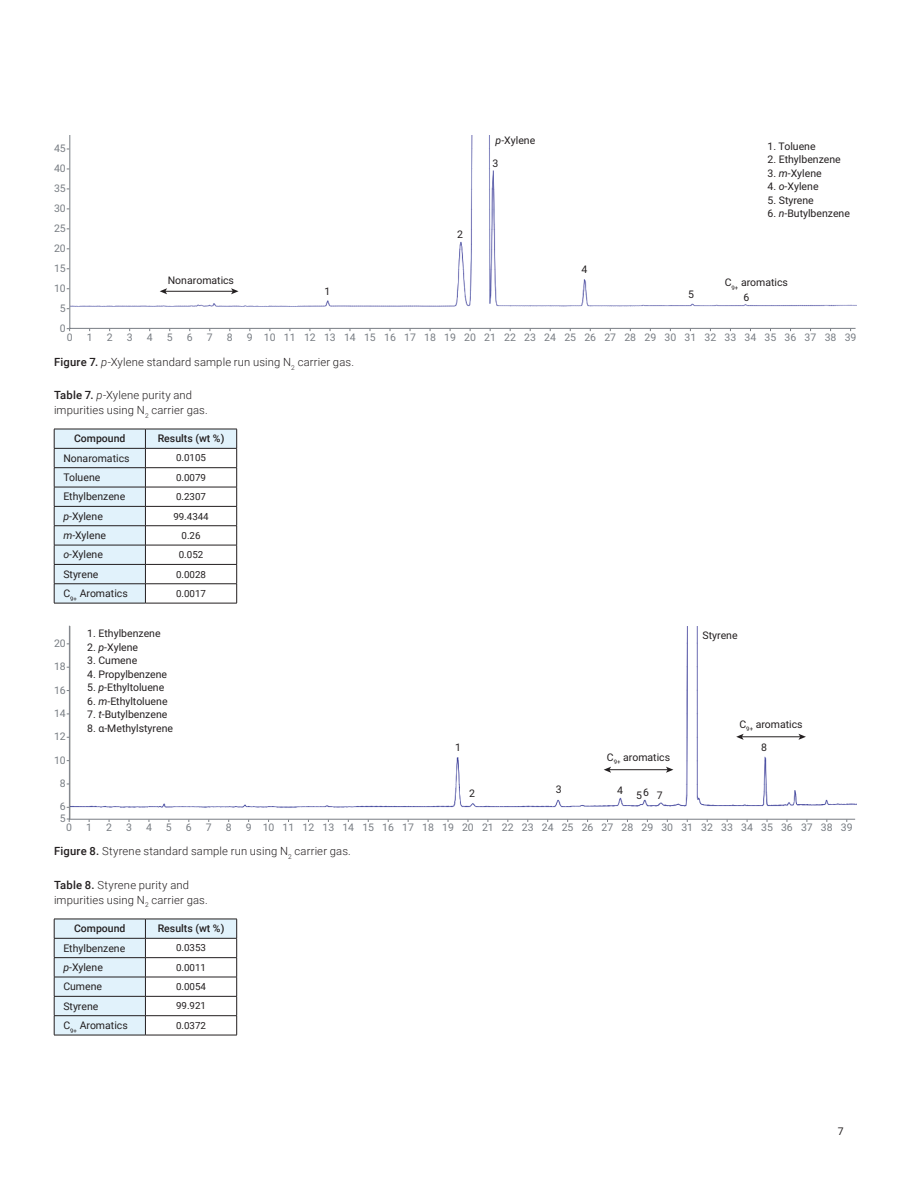
<style>
.page{position:relative;width:918px;height:1188px;background:#fff}
.page>*{position:absolute;margin:0;border:0;box-sizing:border-box;transform-origin:0 0}
.t1{font:300 11.25px/15px "Roboto";letter-spacing:.015em;color:#231f20}
.Table_text{font:10.5px "Roboto";color:#231f20}
.t2{font:10.5px "Roboto";color:#787d83}
.Table_header{font:500 10.5px "Roboto";color:#231f20}
.Table_text_small_cen{font:9.75px "Roboto";color:#231f20}
.s1{font-style:italic}
.s2{font-weight:500}
</style>
<div class="page">
<img style="left:70px;top:135px;width:787px;height:191px">
<hr style="left:69px;top:135px;width:1px;height:193px;background:#787d83">
<hr style="left:70px;top:328px;width:785px;height:1px;background:#787d83">
<hr style="left:165px;top:291px;width:68px;height:1px;background:#231f20">
<svg style="left:160px;top:288px;width:7px;height:6px"></svg>
<svg style="left:231px;top:288px;width:8px;height:6px"></svg>
<img style="left:70px;top:626px;width:787px;height:192px">
<hr style="left:69px;top:626px;width:1px;height:193px;background:#787d83">
<hr style="left:70px;top:819px;width:785px;height:1px;background:#787d83">
<hr style="left:609px;top:769px;width:59px;height:1px;background:#231f20">
<svg style="left:604px;top:767px;width:7px;height:6px"></svg>
<svg style="left:666px;top:767px;width:7px;height:6px"></svg>
<hr style="left:742px;top:736px;width:59px;height:1px;background:#231f20">
<svg style="left:736px;top:734px;width:8px;height:6px"></svg>
<svg style="left:798px;top:734px;width:8px;height:6px"></svg>
<hr style="left:54px;top:603px;width:91px;height:1px;background:#231f20">
<hr style="left:145px;top:603px;width:92px;height:1px;background:#231f20">
<svg style="left:54px;top:429px;width:183px;height:174px"></svg>
<hr style="left:54px;top:448px;width:91px;height:1px;background:#231f20">
<hr style="left:145px;top:448px;width:92px;height:1px;background:#231f20">
<hr style="left:54px;top:1035px;width:91px;height:1px;background:#231f20">
<hr style="left:145px;top:1035px;width:92px;height:1px;background:#231f20">
<svg style="left:54px;top:919px;width:183px;height:116px"></svg>
<hr style="left:54px;top:938px;width:91px;height:1px;background:#231f20">
<hr style="left:145px;top:938px;width:92px;height:1px;background:#231f20">
<p class="t2" style="left:54px;top:142px;width:13px">45</p>
<p class="t2" style="left:54px;top:162px;width:13px">40</p>
<p class="t2" style="left:54px;top:182px;width:13px">35</p>
<p class="t2" style="left:54px;top:202px;width:13px">30</p>
<p class="t2" style="left:54px;top:222px;width:13px">25</p>
<p class="t2" style="left:54px;top:242px;width:13px">20</p>
<p class="t2" style="left:54px;top:262px;width:13px">15</p>
<p class="t2" style="left:54px;top:282px;width:13px">10</p>
<p class="t2" style="left:60px;top:302px;width:7px">5</p>
<p class="Table_text" style="left:168px;top:274px;width:68px">Nonaromatics</p>
<p class="Table_text" style="left:325px;top:285px;width:7px">1</p>
<p class="Table_text" style="left:457px;top:228px;width:7px">2</p>
<p class="Table_text" style="left:496px;top:134px;width:41px"><span class="s1">p</span>-Xylene</p>
<p class="Table_text" style="left:768px;top:140px;width:50px">1. Toluene</p>
<p class="Table_text" style="left:768px;top:153px;width:75px">2. Ethylbenzene</p>
<p class="Table_text" style="left:768px;top:167px;width:56px">3. <span class="s1">m</span>-Xylene</p>
<p class="Table_text" style="left:768px;top:180px;width:53px">4. <span class="s1">o</span>-Xylene</p>
<p class="Table_text" style="left:768px;top:194px;width:48px">5. Styrene</p>
<p class="Table_text" style="left:768px;top:207px;width:84px">6. <span class="s1">n</span>-Butylbenzene</p>
<p class="Table_text" style="left:493px;top:157px;width:7px">3</p>
<p class="Table_text" style="left:581px;top:263px;width:7px">4</p>
<p class="Table_text" style="left:725px;top:276px;width:65px">C<sub>9+</sub> aromatics</p>
<p class="Table_text" style="left:688px;top:289px;width:7px">5</p>
<p class="Table_text" style="left:743px;top:291px;width:7px">6</p>
<p class="t2" style="left:60px;top:322px;width:7px">0</p>
<p class="t2" style="left:67px;top:331px;width:7px">0</p>
<p class="t2" style="left:87px;top:331px;width:7px">1</p>
<p class="t2" style="left:107px;top:331px;width:7px">2</p>
<p class="t2" style="left:127px;top:331px;width:7px">3</p>
<p class="t2" style="left:147px;top:331px;width:7px">4</p>
<p class="t2" style="left:167px;top:331px;width:7px">5</p>
<p class="t2" style="left:187px;top:331px;width:7px">6</p>
<p class="t2" style="left:207px;top:331px;width:7px">7</p>
<p class="t2" style="left:227px;top:331px;width:7px">8</p>
<p class="t2" style="left:247px;top:331px;width:611px">9 10 11 12 13 14 15 16 17 18 19 20 21 22 23 24 25 26 27 28 29 30 31 32 33 34 35 36 37 38 39</p>
<p class="t1" style="left:54px;top:354px;width:302px"><span class="s2">Figure 7.</span> <span class="s1">p</span>-Xylene standard sample run using N<sub>2</sub> carrier gas.</p>
<p class="t1" style="left:54px;top:387px;width:155px"><span class="s2">Table 7.</span> <span class="s1">p</span>-Xylene purity and impurities using N<sub>2</sub> carrier gas.</p>
<p class="Table_header" style="left:74px;top:431px;width:53px">Compound</p>
<p class="Table_header" style="left:158px;top:431px;width:68px">Results (wt %)</p>
<p class="Table_text" style="left:63px;top:451px;width:68px">Nonaromatics</p>
<p class="Table_text_small_cen" style="left:176px;top:451px;width:31px">0.0105</p>
<p class="Table_text" style="left:63px;top:470px;width:39px">Toluene</p>
<p class="Table_text_small_cen" style="left:176px;top:471px;width:31px">0.0079</p>
<p class="Table_text" style="left:63px;top:489px;width:63px">Ethylbenzene</p>
<p class="Table_text_small_cen" style="left:176px;top:490px;width:31px">0.2307</p>
<p class="Table_text" style="left:63px;top:509px;width:41px"><span class="s1">p</span>-Xylene</p>
<p class="Table_text_small_cen" style="left:173px;top:509px;width:37px">99.4344</p>
<p class="Table_text" style="left:63px;top:528px;width:44px"><span class="s1">m</span>-Xylene</p>
<p class="Table_text_small_cen" style="left:182px;top:529px;width:21px">0.26</p>
<p class="Table_text" style="left:63px;top:547px;width:41px"><span class="s1">o</span>-Xylene</p>
<p class="Table_text_small_cen" style="left:179px;top:548px;width:26px">0.052</p>
<p class="Table_text" style="left:63px;top:567px;width:37px">Styrene</p>
<p class="Table_text_small_cen" style="left:176px;top:567px;width:31px">0.0028</p>
<p class="Table_text" style="left:63px;top:586px;width:66px">C<sub>9+</sub> Aromatics</p>
<p class="Table_text_small_cen" style="left:176px;top:587px;width:31px">0.0017</p>
<p class="t2" style="left:54px;top:639px;width:13px">20</p>
<p class="t2" style="left:54px;top:662px;width:13px">18</p>
<p class="t2" style="left:54px;top:686px;width:13px">16</p>
<p class="t2" style="left:54px;top:709px;width:13px">14</p>
<p class="t2" style="left:54px;top:732px;width:13px">12</p>
<p class="t2" style="left:54px;top:756px;width:13px">10</p>
<p class="t2" style="left:60px;top:779px;width:7px">8</p>
<p class="t2" style="left:60px;top:803px;width:7px">6</p>
<p class="Table_text" style="left:87px;top:629px;width:75px">1. Ethylbenzene</p>
<p class="Table_text" style="left:703px;top:631px;width:37px">Styrene</p>
<p class="Table_text" style="left:87px;top:643px;width:52px">2. <span class="s1">p</span>-Xylene</p>
<p class="Table_text" style="left:87px;top:656px;width:52px">3. Cumene</p>
<p class="Table_text" style="left:87px;top:670px;width:81px">4. Propylbenzene</p>
<p class="Table_text" style="left:87px;top:683px;width:79px">5. <span class="s1">p</span>-Ethyltoluene</p>
<p class="Table_text" style="left:87px;top:697px;width:82px">6. <span class="s1">m</span>-Ethyltoluene</p>
<p class="Table_text" style="left:87px;top:710px;width:82px">7. <span class="s1">t</span>-Butylbenzene</p>
<p class="Table_text" style="left:87px;top:724px;width:87px">8. α-Methylstyrene</p>
<p class="Table_text" style="left:739px;top:720px;width:65px">C<sub>9+</sub> aromatics</p>
<p class="Table_text" style="left:455px;top:743px;width:7px">1</p>
<p class="Table_text" style="left:469px;top:790px;width:7px">2</p>
<p class="Table_text" style="left:607px;top:753px;width:65px">C<sub>9+</sub> aromatics</p>
<p class="Table_text" style="left:556px;top:785px;width:7px">3</p>
<p class="Table_text" style="left:617px;top:786px;width:7px">4</p>
<p class="Table_text" style="left:636px;top:791px;width:28px">56 7</p>
<p class="Table_text" style="left:761px;top:744px;width:7px">8</p>
<p class="t2" style="left:60px;top:814px;width:7px">5</p>
<p class="t2" style="left:66px;top:824px;width:7px">0</p>
<p class="t2" style="left:86px;top:824px;width:7px">1</p>
<p class="t2" style="left:106px;top:824px;width:7px">2</p>
<p class="t2" style="left:126px;top:824px;width:7px">3</p>
<p class="t2" style="left:146px;top:824px;width:7px">4</p>
<p class="t2" style="left:166px;top:824px;width:7px">5</p>
<p class="t2" style="left:186px;top:824px;width:7px">6</p>
<p class="t2" style="left:206px;top:824px;width:7px">7</p>
<p class="t2" style="left:226px;top:824px;width:7px">8</p>
<p class="t2" style="left:246px;top:824px;width:608px">9 10 11 12 13 14 15 16 17 18 19 20 21 22 23 24 25 26 27 28 29 30 31 32 33 34 35 36 37 38 39</p>
<p class="t1" style="left:54px;top:844px;width:298px"><span class="s2">Figure 8.</span> Styrene standard sample run using N<sub>2</sub> carrier gas.</p>
<p class="t1" style="left:54px;top:877px;width:155px"><span class="s2">Table 8.</span> Styrene purity and impurities using N<sub>2</sub> carrier gas.</p>
<p class="Table_header" style="left:74px;top:921px;width:53px">Compound</p>
<p class="Table_header" style="left:158px;top:921px;width:68px">Results (wt %)</p>
<p class="Table_text" style="left:63px;top:941px;width:63px">Ethylbenzene</p>
<p class="Table_text_small_cen" style="left:176px;top:941px;width:31px">0.0353</p>
<p class="Table_text" style="left:63px;top:960px;width:41px"><span class="s1">p</span>-Xylene</p>
<p class="Table_text_small_cen" style="left:176px;top:960px;width:31px">0.0011</p>
<p class="Table_text" style="left:63px;top:979px;width:40px">Cumene</p>
<p class="Table_text_small_cen" style="left:176px;top:980px;width:31px">0.0054</p>
<p class="Table_text" style="left:63px;top:999px;width:37px">Styrene</p>
<p class="Table_text_small_cen" style="left:176px;top:999px;width:31px">99.921</p>
<p class="Table_text" style="left:63px;top:1018px;width:66px">C<sub>9+</sub> Aromatics</p>
<p class="Table_text_small_cen" style="left:176px;top:1019px;width:31px">0.0372</p>
<p class="Table_text" style="left:838px;top:1124px;width:7px">7</p>
</div>
